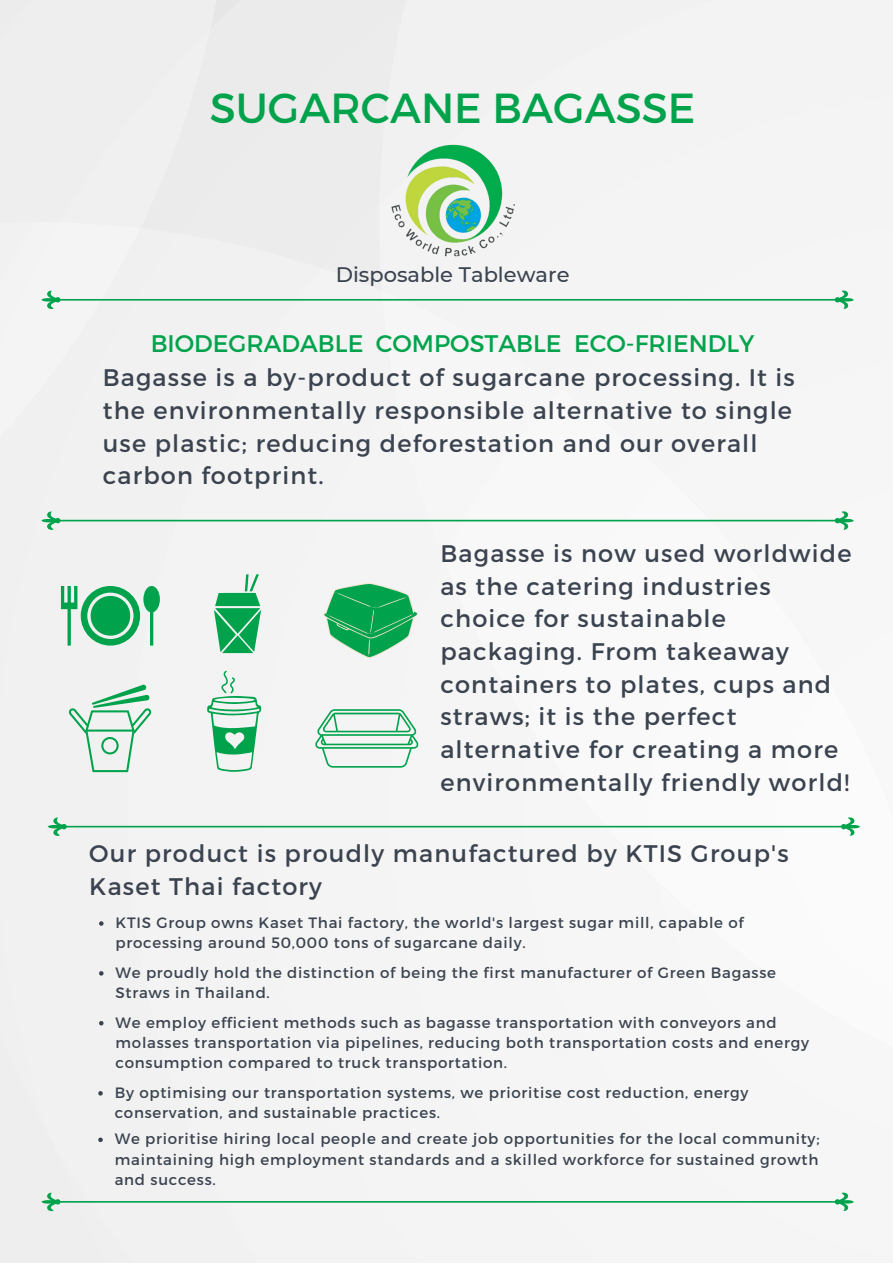
<style>
.page{position:relative;width:893px;height:1264px;background:#fff}
.page>*{position:absolute;margin:0;border:0;box-sizing:border-box;transform-origin:0 0}
.t1{font:42px "Montserrat";color:#00a34b}
.t2{font:24px/32.5px "Montserrat";letter-spacing:.05em;color:#3a434f}
.t3{font:24px "Montserrat";color:#00a34b}
.t4{font:500 21px "Montserrat";color:#3a434f}
.t5{font:15px/20.2px "Montserrat";letter-spacing:.05em;color:#3a434f}
</style>
<div class="page">
<div style="left:0;top:1193px;width:68px;height:69px;background:#eee"></div>
<div style="left:140px;top:0;width:239px;height:228px;background:#ececec"></div>
<div style="left:68px;top:228px;width:339px;height:1034px;background:#f3f3f3"></div>
<div style="left:0;top:484px;width:71px;height:709px;background:#f1f1f1"></div>
<img style="left:0;top:484px;width:2px;height:571px">
<div style="left:543px;top:1073px;width:56px;height:189px;background:#f5f5f5"></div>
<div style="left:59px;top:29px;width:151px;height:199px;background:#eee"></div>
<div style="left:0;top:222px;width:140px;height:262px;background:#f1f1f1"></div>
<div style="left:381px;top:290px;width:511px;height:783px;background:#f6f6f6"></div>
<svg style="left:41px;top:290px;width:812px;height:19px"></svg>
<svg style="left:41px;top:511px;width:812px;height:19px"></svg>
<svg style="left:48px;top:817px;width:812px;height:18px"></svg>
<svg style="left:41px;top:1192px;width:812px;height:18px"></svg>
<svg style="left:61px;top:586px;width:99px;height:59px"></svg>
<svg style="left:214px;top:574px;width:47px;height:79px"></svg>
<svg style="left:323px;top:583px;width:95px;height:75px"></svg>
<svg style="left:69px;top:684px;width:82px;height:88px"></svg>
<svg style="left:207px;top:670px;width:54px;height:101px"></svg>
<svg style="left:315px;top:709px;width:103px;height:58px"></svg>
<img style="left:347px;top:136px;width:247px;height:128px">
<svg style="left:99px;top:921px;width:4px;height:4px"></svg>
<svg style="left:99px;top:971px;width:4px;height:4px"></svg>
<svg style="left:98px;top:1091px;width:5px;height:4px"></svg>
<svg style="left:99px;top:1020px;width:4px;height:5px"></svg>
<svg style="left:98px;top:1137px;width:5px;height:5px"></svg>
<p class="t1" style="left:210px;top:81px;width:487px">SUGARCANE BAGASSE</p>
<p class="t4" style="left:336px;top:262px;width:235px">Disposable Tableware</p>
<p class="t3" style="left:151px;top:328px;width:605px">BIODEGRADABLE COMPOSTABLE ECO-FRIENDLY</p>
<p class="t2" style="left:103px;top:360px;width:693px">Bagasse is a by-product of sugarcane processing. It is the environmentally responsible alternative to single use plastic; reducing deforestation and our overall carbon footprint.</p>
<p class="t2" style="left:440px;top:536px;width:412px">Bagasse is now used worldwide as the catering industries choice for sustainable packaging. From takeaway containers to plates, cups and straws; it is the perfect alternative for creating a more environmentally friendly world!</p>
<p class="t2" style="left:89px;top:836px;width:700px">Our product is proudly manufactured by KTIS Group's<br>Kaset Thai factory</p>
<p class="t5" style="left:115px;top:911px;width:629px">KTIS Group owns Kaset Thai factory, the world's largest sugar mill, capable of processing around 50,000 tons of sugarcane daily.</p>
<p class="t5" style="left:115px;top:961px;width:662px">We proudly hold the distinction of being the first manufacturer of Green Bagasse<br>Straws in Thailand.</p>
<p class="t5" style="left:115px;top:1011px;width:695px">We employ efficient methods such as bagasse transportation with conveyors and molasses transportation via pipelines, reducing both transportation costs and energy consumption compared to truck transportation.</p>
<p class="t5" style="left:115px;top:1081px;width:635px">By optimising our transportation systems, we prioritise cost reduction, energy conservation, and sustainable practices.</p>
<p class="t5" style="left:115px;top:1128px;width:706px;text-align:justify">We prioritise hiring local people and create job opportunities for the local community; maintaining high employment standards and a skilled workforce for sustained growth and success.</p>
</div>
